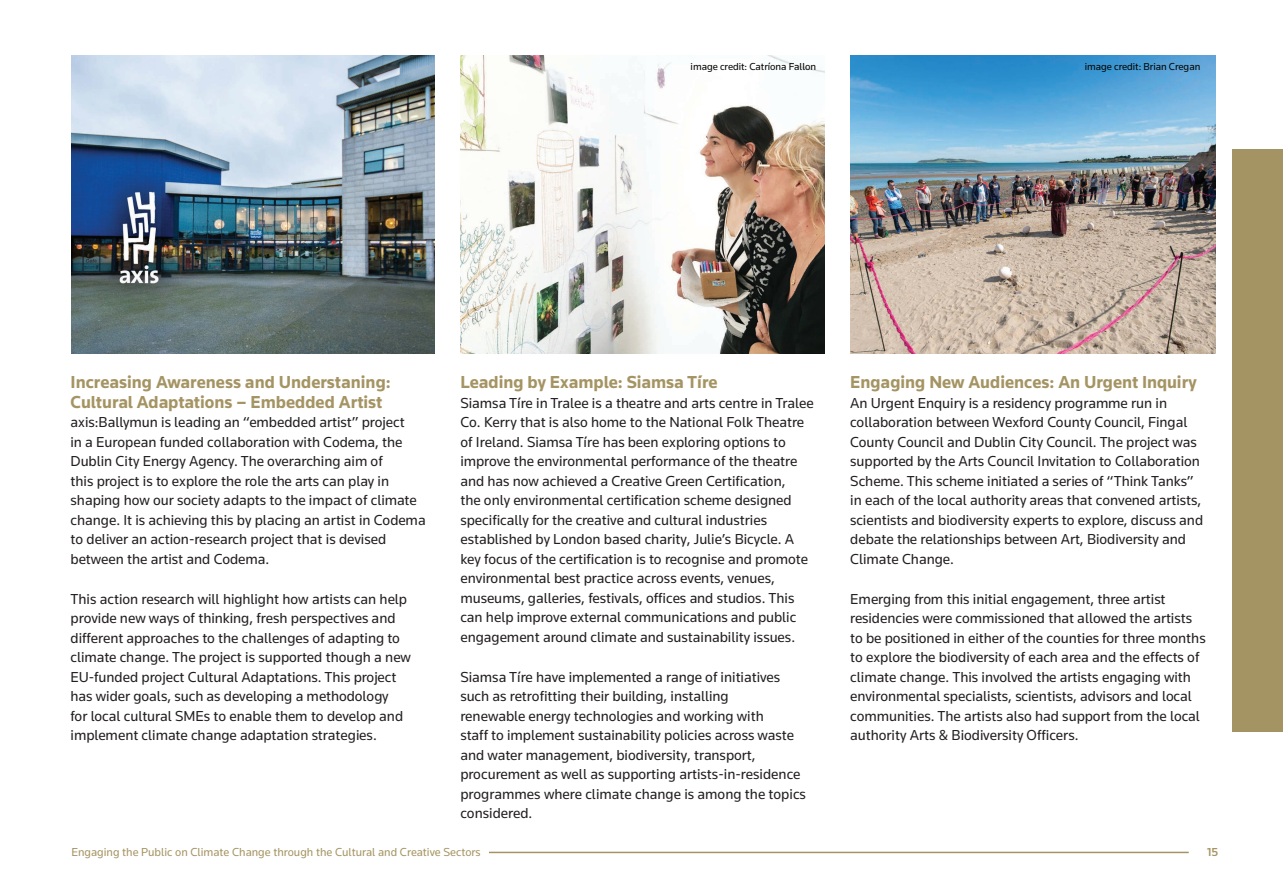
<style>
.page{position:relative;width:1283px;height:887px;background:#fff}
.page>*{position:absolute;margin:0;border:0;box-sizing:border-box;transform-origin:0 0}
.t1{font:700 18px/19.5px "Knowledge";color:#a59463}
.t2{font:15px/19.5px "Knowledge";color:#231f20}
.t3{font:12px "Knowledge";color:#a59463}
.t4{font:500 12px "Knowledge";color:#a59463}
.t5{font:10.5px "Knowledge";letter-spacing:-.005em;color:#040503}
</style>
<div class="page">
<div style="left:1232px;top:149px;width:51px;height:583px;background:#a59463"></div>
<hr style="left:489px;top:852px;width:700px;height:1px;background:#a59463">
<img style="left:71px;top:56px;width:364px;height:297px">
<img style="left:460px;top:56px;width:365px;height:297px">
<img style="left:850px;top:56px;width:365px;height:297px">
<p class="t5" style="left:691px;top:60px;width:127px">image credit: Catríona Fallon</p>
<p class="t5" style="left:1085px;top:60px;width:117px">image credit: Brian Cregan</p>
<p class="t1" style="left:71px;top:372px;width:322px">Increasing Awareness and Understaning:<br>Cultural Adaptations – Embedded Artist</p>
<p class="t2" style="left:71px;top:412px;width:357px">axis:Ballymun is leading an “embedded artist” project<br>in a European funded collaboration with Codema, the Dublin City Energy Agency. The overarching aim of<br>this project is to explore the role the arts can play in shaping how our society adapts to the impact of climate change. It is achieving this by placing an artist in Codema to deliver an action-research project that is devised between the artist and Codema.</p>
<p class="t2" style="left:71px;top:589px;width:342px">This action research will highlight how artists can help provide new ways of thinking, fresh perspectives and different approaches to the challenges of adapting to climate change. The project is supported though a new EU-funded project Cultural Adaptations. This project has wider goals, such as developing a methodology<br>for local cultural SMEs to enable them to develop and implement climate change adaptation strategies.</p>
<p class="t1" style="left:460px;top:372px;width:259px">Leading by Example: Siamsa Tíre</p>
<p class="t2" style="left:460px;top:393px;width:355px">Siamsa Tíre in Tralee is a theatre and arts centre in Tralee Co. Kerry that is also home to the National Folk Theatre of Ireland. Siamsa Tíre has been exploring options to improve the environmental performance of the theatre and has now achieved a Creative Green Certification,<br>the only environmental certification scheme designed specifically for the creative and cultural industries established by London based charity, Julie’s Bicycle. A key focus of the certification is to recognise and promote environmental best practice across events, venues, museums, galleries, festivals, offices and studios. This can help improve external communications and public engagement around climate and sustainability issues.</p>
<p class="t2" style="left:460px;top:666px;width:347px">Siamsa Tíre have implemented a range of initiatives such as retrofitting their building, installing<br>renewable energy technologies and working with<br>staff to implement sustainability policies across waste and water management, biodiversity, transport, procurement as well as supporting artists-in-residence programmes where climate change is among the topics considered.</p>
<p class="t1" style="left:850px;top:372px;width:348px">Engaging New Audiences: An Urgent Inquiry</p>
<p class="t2" style="left:850px;top:393px;width:355px">An Urgent Enquiry is a residency programme run in collaboration between Wexford County Council, Fingal County Council and Dublin City Council. The project was supported by the Arts Council Invitation to Collaboration Scheme. This scheme initiated a series of “Think Tanks” in each of the local authority areas that convened artists, scientists and biodiversity experts to explore, discuss and debate the relationships between Art, Biodiversity and Climate Change.</p>
<p class="t2" style="left:850px;top:589px;width:357px">Emerging from this initial engagement, three artist residencies were commissioned that allowed the artists to be positioned in either of the counties for three months to explore the biodiversity of each area and the effects of climate change. This involved the artists engaging with environmental specialists, scientists, advisors and local communities. The artists also had support from the local authority Arts &amp; Biodiversity Officers.</p>
<p class="t3" style="left:71px;top:844px;width:411px">Engaging the Public on Climate Change through the Cultural and Creative Sectors</p>
<p class="t4" style="left:1207px;top:844px;width:13px">15</p>
</div>
